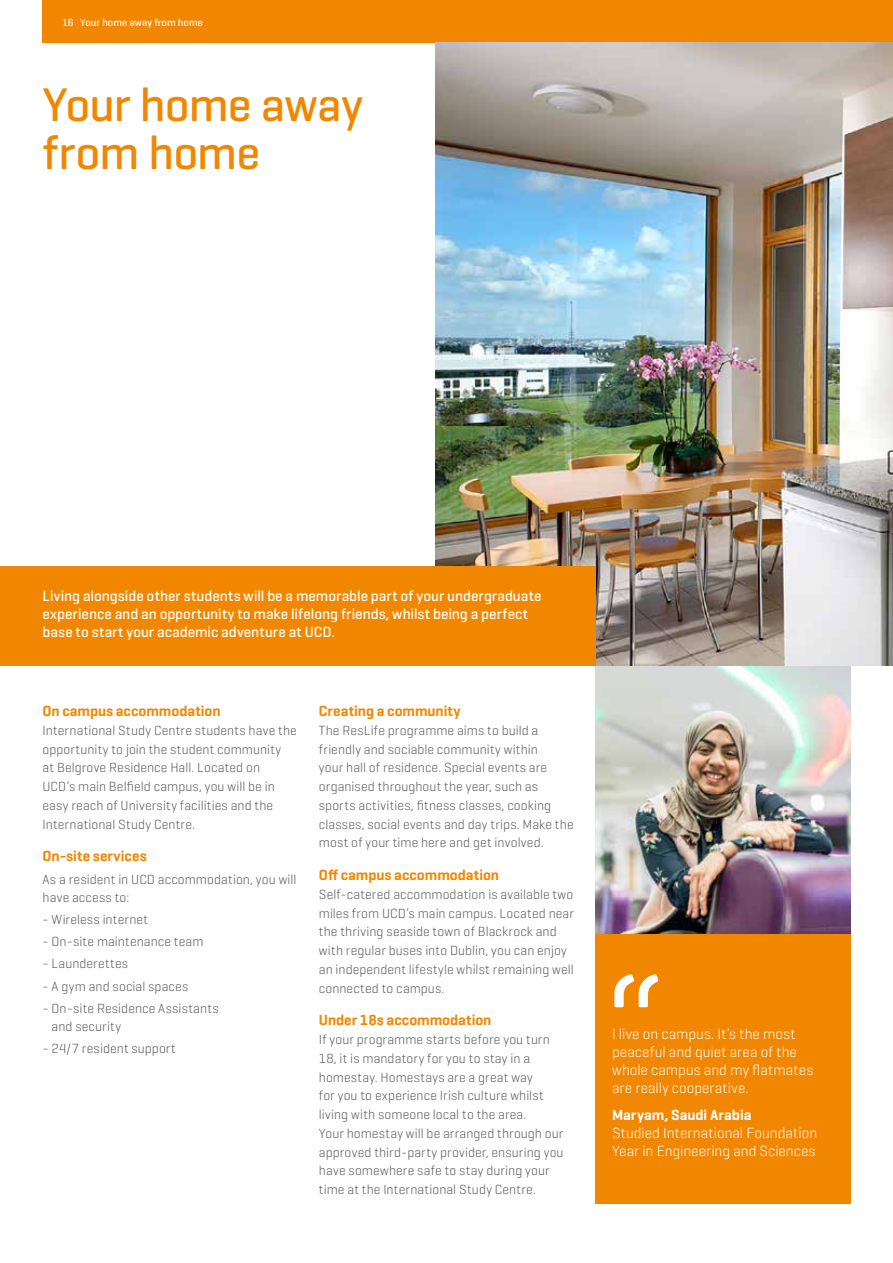
<style>
.page{position:relative;width:893px;height:1263px;background:#fff}
.page>*{position:absolute;margin:0;border:0;box-sizing:border-box;transform-origin:0 0}
.t1{font:500 48px/48px "Geogrotesque";letter-spacing:-.02em;color:#f18700}
.t2{font:500 15px/18px "Geogrotesque";color:#fff}
.t3{font:300 15px/18px "Geogrotesque";color:#fff}
.t4{font:600 15px "Geogrotesque";color:#f18700}
.t5{font:600 15px "Geogrotesque";letter-spacing:-.005em;color:#fff}
.t6{font:300 13.5px/18.8px "Geogrotesque";letter-spacing:.01em;color:#575756}
.t7{font:500 10.5px "Geogrotesque";color:#fff}
</style>
<div class="page">
<div style="left:43px;top:0;width:850px;height:43px;background:#f18700"></div>
<div style="left:595px;top:933px;width:255px;height:270px;background:#f18700"></div>
<svg style="left:614px;top:974px;width:45px;height:33px"></svg>
<img style="left:595px;top:665px;width:255px;height:268px">
<img style="left:436px;top:43px;width:457px;height:622px">
<div style="left:0;top:566px;width:595px;height:99px;background:#f18700"></div>
<p class="t7" style="left:62px;top:16px;width:142px">16 Your home away from home</p>
<h1 class="t1" style="left:43px;top:80px;width:322px">Your home away from home</h1>
<p class="t2" style="left:43px;top:587px;width:501px">Living alongside other students will be a memorable part of your undergraduate experience and an opportunity to make lifelong friends, whilst being a perfect base to start your academic adventure at UCD.</p>
<p class="t4" style="left:43px;top:702px;width:180px">On campus accommodation</p>
<p class="t6" style="left:43px;top:720px;width:256px">International Study Centre students have the opportunity to join the student community<br>at Belgrove Residence Hall. Located on<br>UCD’s main Belfield campus, you will be in easy reach of University facilities and the International Study Centre.</p>
<p class="t4" style="left:43px;top:847px;width:106px">On-site services</p>
<p class="t6" style="left:43px;top:869px;width:255px;line-height:18px">As a resident in UCD accommodation, you will have access to:</p>
<p class="t6" style="left:43px;top:909px;width:107px">- Wireless internet</p>
<p class="t6" style="left:43px;top:932px;width:162px">- On-site maintenance team</p>
<p class="t6" style="left:43px;top:954px;width:87px">- Launderettes</p>
<p class="t6" style="left:43px;top:976px;width:147px">- A gym and social spaces</p>
<p class="t6" style="left:52px;top:999px;width:168px;line-height:18px;text-indent:-9px">- On-site Residence Assistants and security</p>
<p class="t6" style="left:43px;top:1039px;width:135px">- 24/7 resident support</p>
<p class="t4" style="left:319px;top:702px;width:143px">Creating a community</p>
<p class="t6" style="left:319px;top:720px;width:256px">The ResLife programme aims to build a friendly and sociable community within<br>your hall of residence. Special events are organised throughout the year, such as sports activities, fitness classes, cooking classes, social events and day trips. Make the most of your time here and get involved.</p>
<p class="t4" style="left:319px;top:866px;width:182px">Off campus accommodation</p>
<p class="t6" style="left:319px;top:884px;width:256px">Self-catered accommodation is available two miles from UCD’s main campus. Located near the thriving seaside town of Blackrock and with regular buses into Dublin, you can enjoy an independent lifestyle whilst remaining well connected to campus.</p>
<p class="t4" style="left:319px;top:1011px;width:174px">Under 18s accommodation</p>
<p class="t6" style="left:319px;top:1030px;width:246px">If your programme starts before you turn 18, it is mandatory for you to stay in a homestay. Homestays are a great way<br>for you to experience Irish culture whilst living with someone local to the area.<br>Your homestay will be arranged through our approved third-party provider, ensuring you have somewhere safe to stay during your time at the International Study Centre.</p>
<p class="t3" style="left:612px;top:1025px;width:203px">I live on campus. It’s the most peaceful and quiet area of the whole campus and my flatmates are really cooperative.</p>
<p class="t5" style="left:612px;top:1105px;width:141px">Maryam, Saudi Arabia</p>
<p class="t3" style="left:612px;top:1123px;width:207px">Studied International Foundation<br>Year in Engineering and Sciences</p>
</div>
